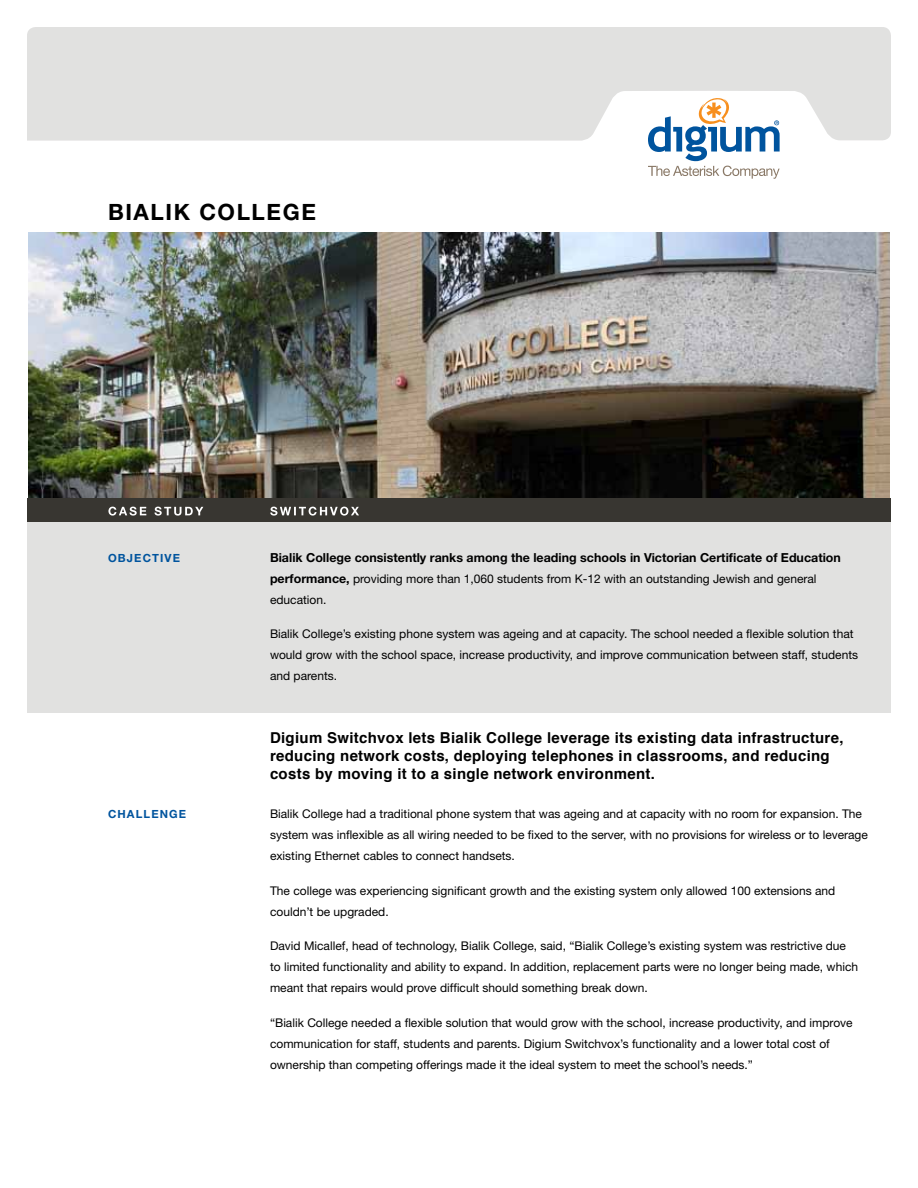
<style>
.page{position:relative;width:918px;height:1188px;background:#fff}
.page>*{position:absolute;margin:0;border:0;box-sizing:border-box;transform-origin:0 0}
.t1{font:700 22.5px "Helvetica Neue";letter-spacing:.07em;color:#000}
.t2{font:700 15px/18px "Helvetica";letter-spacing:.02em;color:#000}
.t3{font:700 12.45px "Helvetica Neue";color:#000}
.t4{font:12px/21px "Helvetica Neue";color:#000}
.t5{font:700 11.25px "Helvetica Neue";letter-spacing:.1em;color:#00549e}
.s1{font-weight:700;font-size:12.45px}
</style>
<div class="page">
<img style="left:28px;top:232px;width:862px;height:266px">
<svg style="left:648px;top:141px;width:132px;height:38px"></svg>
<svg style="left:27px;top:27px;width:864px;height:114px;background:#e0e1e1"></svg>
<div style="left:27px;top:498px;width:864px;height:214px;background:#e1e1e0"></div>
<div style="left:27px;top:498px;width:864px;height:24px;background:#383631"></div>
<svg style="left:108px;top:507px;width:251px;height:9px"></svg>
<h1 class="t1" style="left:108px;top:198px;width:209px">BIALIK COLLEGE</h1>
<p class="t5" style="left:108px;top:551px;width:74px">OBJECTIVE</p>
<p class="t5" style="left:108px;top:807px;width:80px">CHALLENGE</p>
<p class="t3" style="left:270px;top:550px;width:572px">Bialik College consistently ranks among the leading schools in Victorian Certificate of Education</p>
<p class="t4" style="left:270px;top:568px;width:548px"><span class="s1">performance,</span> providing more than 1,060 students from K-12 with an outstanding Jewish and general education.</p>
<p class="t4" style="left:270px;top:623px;width:590px">Bialik College’s existing phone system was ageing and at capacity. The school needed a flexible solution that would grow with the school space, increase productivity, and improve communication between staff, students and parents.</p>
<p class="t2" style="left:270px;top:730px;width:575px">Digium Switchvox lets Bialik College leverage its existing data infrastructure, reducing network costs, deploying telephones in classrooms, and reducing costs by moving it to a single network environment.</p>
<p class="t4" style="left:270px;top:803px;width:599px">Bialik College had a traditional phone system that was ageing and at capacity with no room for expansion. The system was inflexible as all wiring needed to be fixed to the server, with no provisions for wireless or to leverage existing Ethernet cables to connect handsets.</p>
<p class="t4" style="left:270px;top:880px;width:567px">The college was experiencing significant growth and the existing system only allowed 100 extensions and couldn’t be upgraded.</p>
<p class="t4" style="left:270px;top:935px;width:590px">David Micallef, head of technology, Bialik College, said, “Bialik College’s existing system was restrictive due to limited functionality and ability to expand. In addition, replacement parts were no longer being made, which meant that repairs would prove difficult should something break down.</p>
<p class="t4" style="left:270px;top:1012px;width:584px">“Bialik College needed a flexible solution that would grow with the school, increase productivity, and improve communication for staff, students and parents. Digium Switchvox’s functionality and a lower total cost of ownership than competing offerings made it the ideal system to meet the school’s needs.”</p>
</div>
